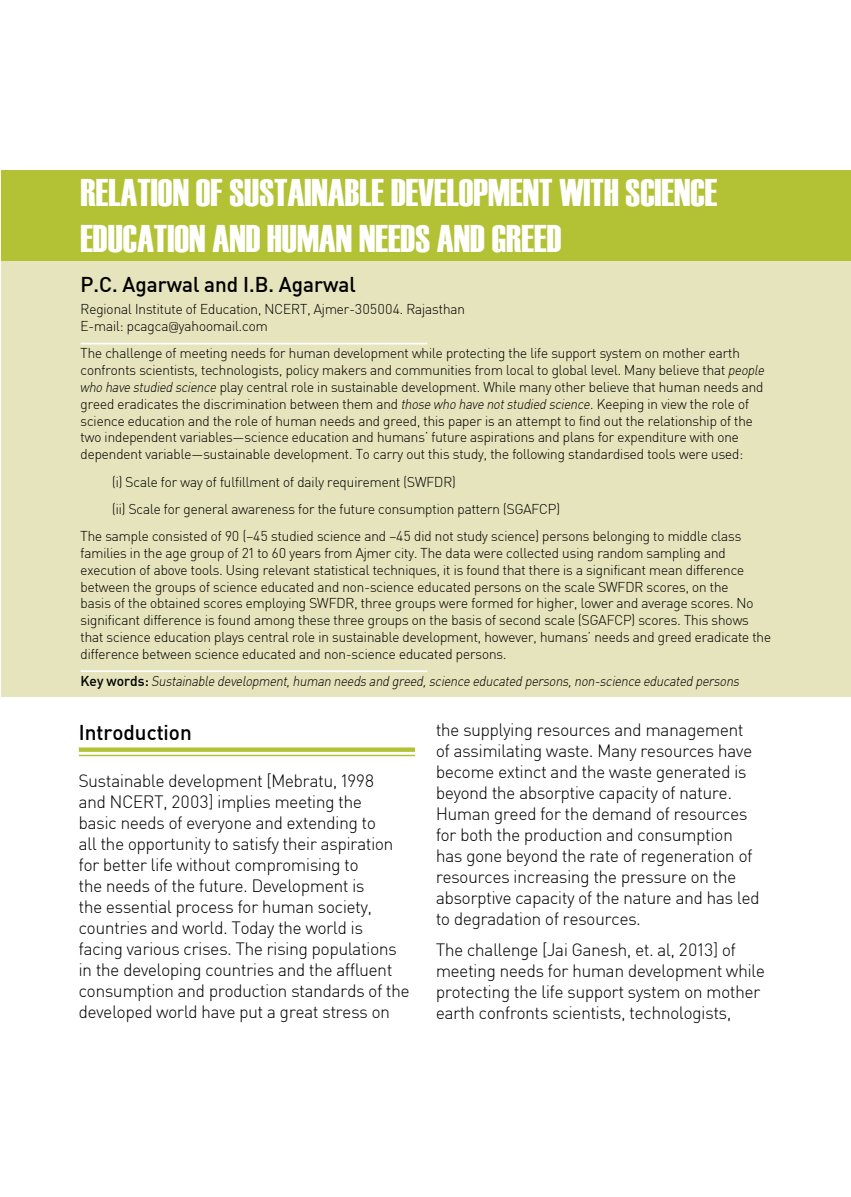
<style>
.page{position:relative;width:851px;height:1197px;background:#fff}
.page>*{position:absolute;margin:0;border:0;box-sizing:border-box;transform-origin:0 0}
.t1{font:38.5px/46.2px "Haettenschweiler";color:#fff}
.t2{font:500 21px "Sapient Sans";color:#000}
.t3{font:300 17.5px/21px "Sapient Sans";color:#000}
.t4{font:300 14px/16.8px "Sapient Sans";color:#000}
.t5{font:italic 300 14px "Sapient Sans";color:#000}
.s1{font-style:italic}
.s2{font-weight:500;font-style:normal}
</style>
<div class="page">
<div style="left:2px;top:170px;width:848px;height:91px;background:#b3c235"></div>
<div style="left:2px;top:261px;width:848px;height:436px;background:#e6e4bc"></div>
<hr style="left:80px;top:343px;width:347px;height:1px;background:#fff">
<hr style="left:80px;top:670px;width:347px;height:2px;background:#fff">
<div style="left:79px;top:747px;width:336px;height:5px;background:#b3c235"></div>
<hr style="left:79px;top:755px;width:336px;height:1px;background:#b3c235">
<p class="t1" style="left:80px;top:169px;width:637px;text-indent:92px">N OF SUSTAINABLE DEVELOPMENT WITH SCIENCE<br>EDUCATION AND HUMAN NEEDS</p>
<p class="t1" style="left:80px;top:169px;width:30px">RELATIO</p>
<p class="t1" style="left:437px;top:216px;width:70px">AND GREED</p>
<p class="t2" style="left:80px;top:271px;width:277px">P.C. Agarwal and I.B. Agarwal</p>
<p class="t4" style="left:80px;top:301px;width:386px">Regional Institute of Education, NCERT, Ajmer-305004. Rajasthan<br>E-mail: pcagca@yahoomail.com</p>
<p class="t4" style="left:80px;top:345px;width:685px">The challenge of meeting needs for human development while protecting the life support system on mother earth confronts scientists, technologists, policy makers and communities from local to global level. Many believe that <span class="s1">people who have studied science</span> play central role in sustainable development. While many other believe that human needs and greed eradicates the discrimination between them and <span class="s1">those who have not studied science</span>. Keeping in view the role of science education and the role of human needs and greed, this paper is an attempt to find out the relationship of the two independent variables—science education and humans’ future aspirations and plans for expenditure with one dependent variable—sustainable development. To carry out this study, the following standardised tools were used:</p>
<p class="t4" style="left:112px;top:473px;width:345px">(i) Scale for way of fulfillment of daily requirement (SWFDR)</p>
<p class="t4" style="left:112px;top:500px;width:449px">(ii) Scale for general awareness for the future consumption pattern (SGAFCP)</p>
<p class="t4" style="left:80px;top:528px;width:662px">The sample consisted of 90 (–45 studied science and –45 did not study science) persons belonging to middle class</p>
<p class="t4" style="left:80px;top:544px;width:692px">families in the age group of 21 to 60 years from Ajmer city. The data were collected using random sampling and execution of above tools. Using relevant statistical techniques, it is found that there is a significant mean difference between the groups of science educated and non-science educated persons on the scale SWFDR scores, on the<br>basis of the obtained scores employing SWFDR, three groups were formed for higher, lower and average scores. No significant difference is found among these three groups on the basis of second scale (SGAFCP) scores. This shows that science education plays central role in sustainable development, however, humans’ needs and greed eradicate the difference between science educated and non-science educated persons.</p>
<p class="t5" style="left:80px;top:672px;width:660px"><span class="s2">Key words:</span> Sustainable development, human needs and greed, science educated persons, non-science educated persons</p>
<p class="t2" style="left:79px;top:719px;width:114px">Introduction</p>
<p class="t3" style="left:79px;top:770px;width:332px">Sustainable development [Mebratu, 1998<br>and NCERT, 2003] implies meeting the<br>basic needs of everyone and extending to<br>all the opportunity to satisfy their aspiration for better life without compromising to<br>the needs of the future. Development is<br>the essential process for human society, countries and world. Today the world is facing various crises. The rising populations in the developing countries and the affluent consumption and production standards of the developed world have put a great stress on</p>
<p class="t3" style="left:436px;top:719px;width:325px">the supplying resources and management of assimilating waste. Many resources have become extinct and the waste generated is beyond the absorptive capacity of nature.<br>Human greed for the demand of resources for both the production and consumption has gone beyond the rate of regeneration of resources increasing the pressure on the absorptive capacity of the nature and has led to degradation of resources.</p>
<p class="t3" style="left:436px;top:939px;width:330px">The challenge [Jai Ganesh, et. al, 2013] of meeting needs for human development while protecting the life support system on mother earth confronts scientists, technologists,</p>
</div>
